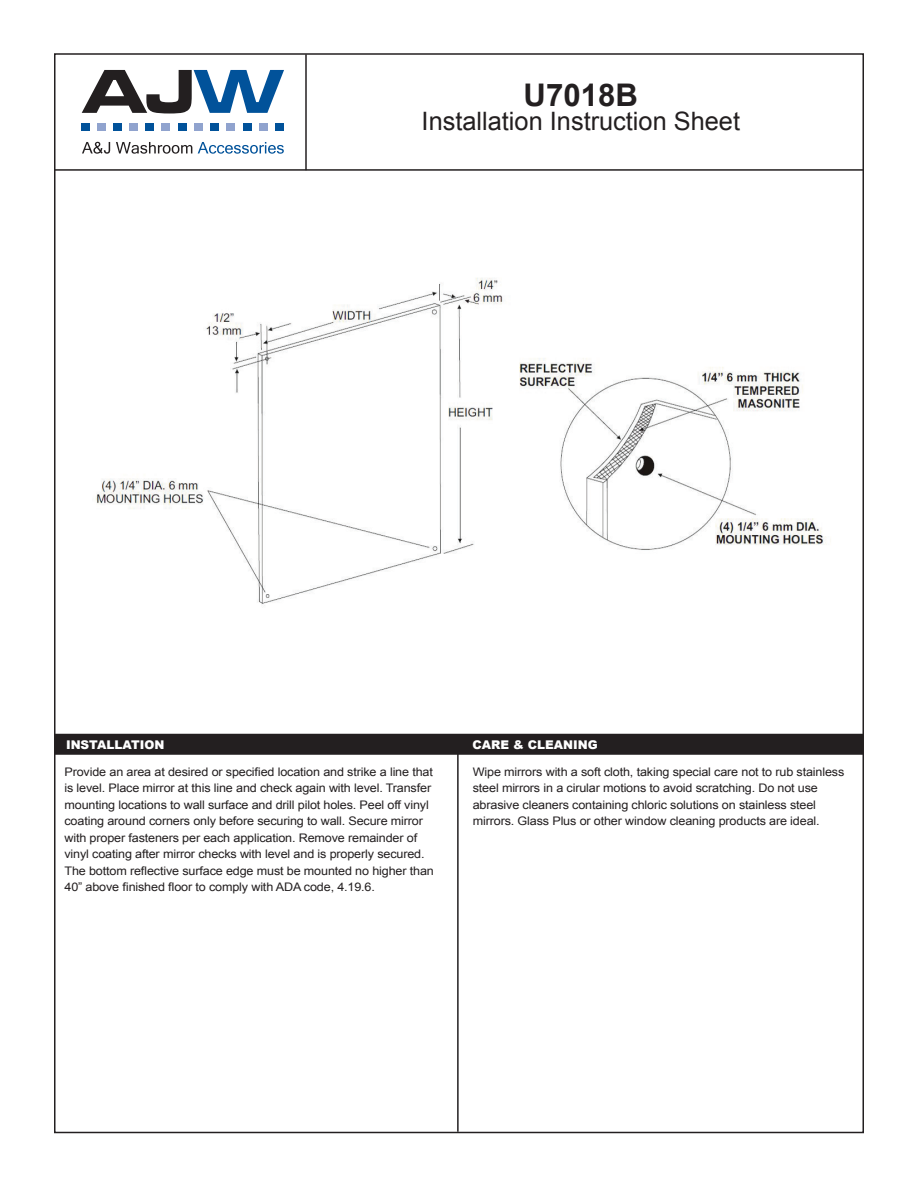
<style>
.page{position:relative;width:918px;height:1188px;background:#fff}
.page>*{position:absolute;margin:0;border:0;box-sizing:border-box;transform-origin:0 0}
.t1{font:700 31.2px "Arial";color:#231f20}
.t2{font:25.35px "Arial";color:#231f20}
.t3{font:900 12px "Arial";color:#fff}
.body_copy{font:11.85px/16.5px "Arial";letter-spacing:-.01em;color:#231f20;scale:1.07 1}
</style>
<div class="page">
<hr style="left:305px;top:54px;width:2px;height:116px;background:#231f20">
<hr style="left:54px;top:169px;width:810px;height:2px;background:#231f20">
<hr style="left:457px;top:744px;width:2px;height:388px;background:#231f20">
<div style="left:54px;top:734px;width:810px;height:21px;background:#231f20"></div>
<svg style="left:82px;top:70px;width:202px;height:44px"></svg>
<svg style="left:82px;top:142px;width:28px;height:12px"></svg>
<svg style="left:116px;top:142px;width:76px;height:12px"></svg>
<svg style="left:198px;top:142px;width:86px;height:12px"></svg>
<div style="left:81px;top:123px;width:8px;height:8px;background:#01529a"></div>
<div style="left:113px;top:123px;width:8px;height:8px;background:#01529a"></div>
<div style="left:146px;top:123px;width:8px;height:8px;background:#01529a"></div>
<div style="left:178px;top:123px;width:8px;height:8px;background:#01529a"></div>
<div style="left:97px;top:123px;width:8px;height:8px;background:#90a3ce"></div>
<div style="left:129px;top:123px;width:8px;height:8px;background:#90a3ce"></div>
<div style="left:162px;top:123px;width:8px;height:8px;background:#90a3ce"></div>
<div style="left:194px;top:123px;width:8px;height:8px;background:#90a3ce"></div>
<div style="left:211px;top:123px;width:8px;height:8px;background:#01529a"></div>
<div style="left:227px;top:123px;width:8px;height:8px;background:#90a3ce"></div>
<div style="left:243px;top:123px;width:8px;height:8px;background:#01529a"></div>
<div style="left:259px;top:123px;width:8px;height:8px;background:#90a3ce"></div>
<div style="left:276px;top:123px;width:8px;height:8px;background:#01529a"></div>
<img style="left:96px;top:278px;width:730px;height:326px">
<p class="t1" style="left:524px;top:74px;width:116px">U7018B</p>
<p class="t2" style="left:422px;top:104px;width:320px">Installation Instruction Sheet</p>
<p class="t3" style="left:66px;top:736px;width:100px">INSTALLATION</p>
<p class="t3" style="left:472px;top:736px;width:127px">CARE &amp; CLEANING</p>
<p class="body_copy" style="left:64px;top:763px;width:347px">Provide an area at desired or specified location and strike a line that is level. Place mirror at this line and check again with level. Transfer mounting locations to wall surface and drill pilot holes. Peel off vinyl coating around corners only before securing to wall. Secure mirror with proper fasteners per each application. Remove remainder of vinyl coating after mirror checks with level and is properly secured.<br>The bottom reflective surface edge must be mounted no higher than 40” above finished floor to comply with ADA code, 4.19.6.</p>
<p class="body_copy" style="left:473px;top:763px;width:349px">Wipe mirrors with a soft cloth, taking special care not to rub stainless steel mirrors in a cirular motions to avoid scratching. Do not use abrasive cleaners containing chloric solutions on stainless steel mirrors. Glass Plus or other window cleaning products are ideal.</p>
</div>
